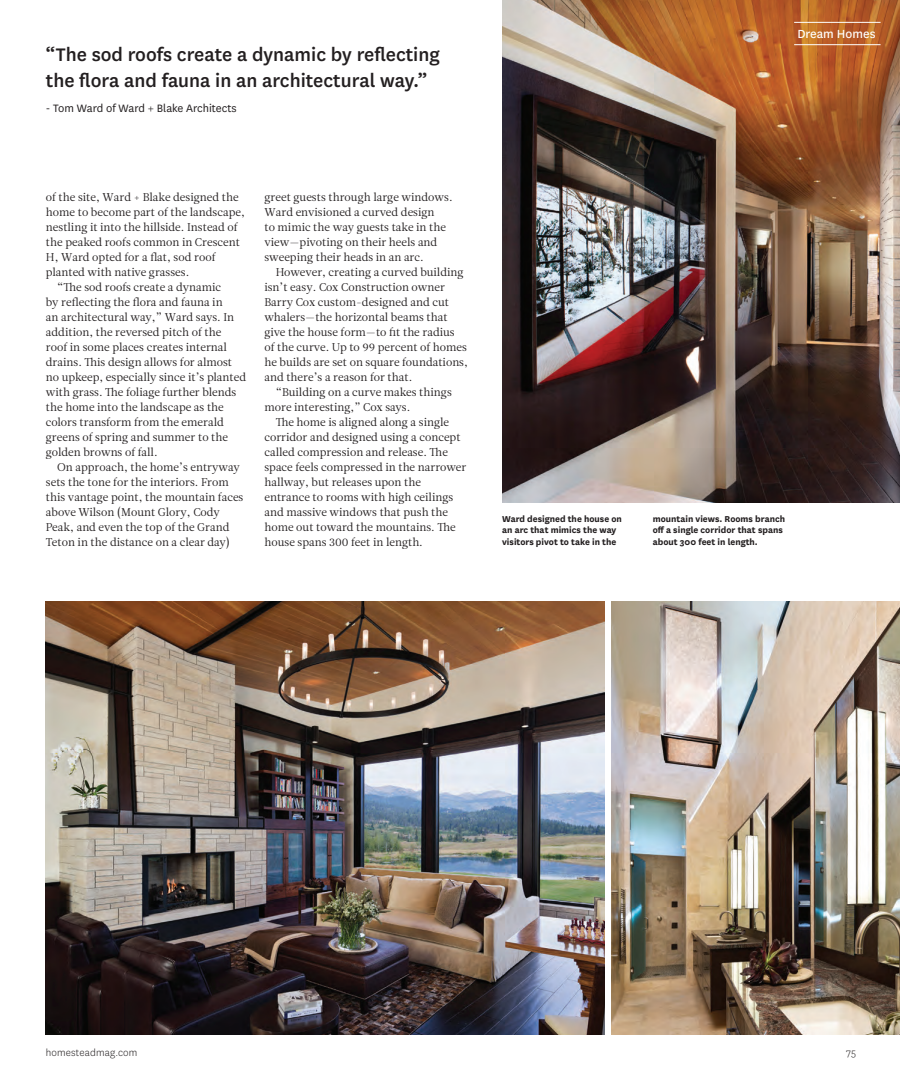
<style>
.page{position:relative;width:900px;height:1080px;background:#fff}
.page>*{position:absolute;margin:0;border:0;box-sizing:border-box;transform-origin:0 0}
.t1{font:500 21.25px/26.2px "National";color:#231f20}
.t2{font:13.75px "National";color:#fff}
.t3{font:12.5px "National";color:#231f20}
.t4{font:11.25px/15px "Leitura News Roman 1";color:#231f20}
.t5{font:300 11.25px "National";letter-spacing:.015em;color:#231f20}
.t6{font:700 10px/11.2px "National";color:#231f20}
</style>
<div class="page">
<img style="left:502px;top:0;width:398px;height:502px">
<hr style="left:794px;top:22px;width:87px;height:1px;background:#fff">
<hr style="left:794px;top:44px;width:87px;height:1px;background:#fff">
<img style="left:46px;top:601px;width:558px;height:434px">
<img style="left:612px;top:601px;width:288px;height:434px">
<h1 class="t1" style="left:46px;top:40px;width:396px">“The sod roofs create a dynamic by reflecting the flora and fauna in an architectural way.”</h1>
<p class="t3" style="left:46px;top:100px;width:192px">- Tom Ward of Ward + Blake Architects</p>
<p class="t4" style="left:46px;top:190px;width:194px">of the site, Ward + Blake designed the</p>
<p class="t4" style="left:46px;top:205px;width:201px">home to become part of the landscape,</p>
<p class="t4" style="left:46px;top:220px;width:193px">nestling it into the hillside. Instead of</p>
<p class="t4" style="left:46px;top:235px;width:196px">the peaked roofs common in Crescent</p>
<p class="t4" style="left:46px;top:250px;width:171px">H, Ward opted for a flat, sod roof</p>
<p class="t4" style="left:46px;top:265px;width:145px">planted with native grasses.</p>
<p class="t4" style="left:57px;top:280px;width:166px">“The sod roofs create a dynamic</p>
<p class="t4" style="left:46px;top:295px;width:178px">by reflecting the flora and fauna in</p>
<p class="t4" style="left:46px;top:310px;width:190px">an architectural way,” Ward says. In</p>
<p class="t4" style="left:46px;top:325px;width:177px">addition, the reversed pitch of the</p>
<p class="t4" style="left:46px;top:340px;width:183px">roof in some places creates internal</p>
<p class="t4" style="left:46px;top:355px;width:188px">drains. This design allows for almost</p>
<p class="t4" style="left:46px;top:370px;width:202px">no upkeep, especially since it’s planted</p>
<p class="t4" style="left:46px;top:385px;width:192px">with grass. The foliage further blends</p>
<p class="t4" style="left:46px;top:400px;width:180px">the home into the landscape as the</p>
<p class="t4" style="left:46px;top:415px;width:179px">colors transform from the emerald</p>
<p class="t4" style="left:46px;top:430px;width:184px">greens of spring and summer to the</p>
<p class="t4" style="left:46px;top:445px;width:113px">golden browns of fall.</p>
<p class="t4" style="left:57px;top:460px;width:184px">On approach, the home’s entryway</p>
<p class="t4" style="left:46px;top:475px;width:184px">sets the tone for the interiors. From</p>
<p class="t4" style="left:46px;top:490px;width:199px">this vantage point, the mountain faces</p>
<p class="t4" style="left:46px;top:505px;width:176px">above Wilson (Mount Glory, Cody</p>
<p class="t4" style="left:46px;top:520px;width:185px">Peak, and even the top of the Grand</p>
<p class="t4" style="left:46px;top:535px;width:186px">Teton in the distance on a clear day)</p>
<p class="t4" style="left:264px;top:190px;width:190px">greet guests through large windows.<br>Ward envisioned a curved design<br>to mimic the way guests take in the view—pivoting on their heels and sweeping their heads in an arc.</p>
<p class="t4" style="left:264px;top:265px;width:205px;text-indent:11px">However, creating a curved building isn’t easy. Cox Construction owner Barry Cox custom-designed and cut whalers—the horizontal beams that give the house form—to fit the radius<br>of the curve. Up to 99 percent of homes he builds are set on square foundations, and there’s a reason for that.</p>
<p class="t4" style="left:264px;top:385px;width:189px;text-indent:11px">“Building on a curve makes things more interesting,” Cox says.</p>
<p class="t4" style="left:264px;top:415px;width:203px;text-indent:11px">The home is aligned along a single corridor and designed using a concept called compression and release. The space feels compressed in the narrower hallway, but releases upon the entrance to rooms with high ceilings and massive windows that push the home out toward the mountains. The house spans 300 feet in length.</p>
<p class="t2" style="left:797px;top:24px;width:80px">Dream Homes</p>
<p class="t6" style="left:502px;top:513px;width:121px">Ward designed the house on an arc that mimics the way visitors pivot to take in the</p>
<p class="t6" style="left:653px;top:513px;width:134px">mountain views. Rooms branch off a single corridor that spans about 300 feet in length.</p>
<p class="t5" style="left:46px;top:1046px;width:93px">homesteadmag.com</p>
<p class="t5" style="left:846px;top:1046px;width:11px">75</p>
</div>
